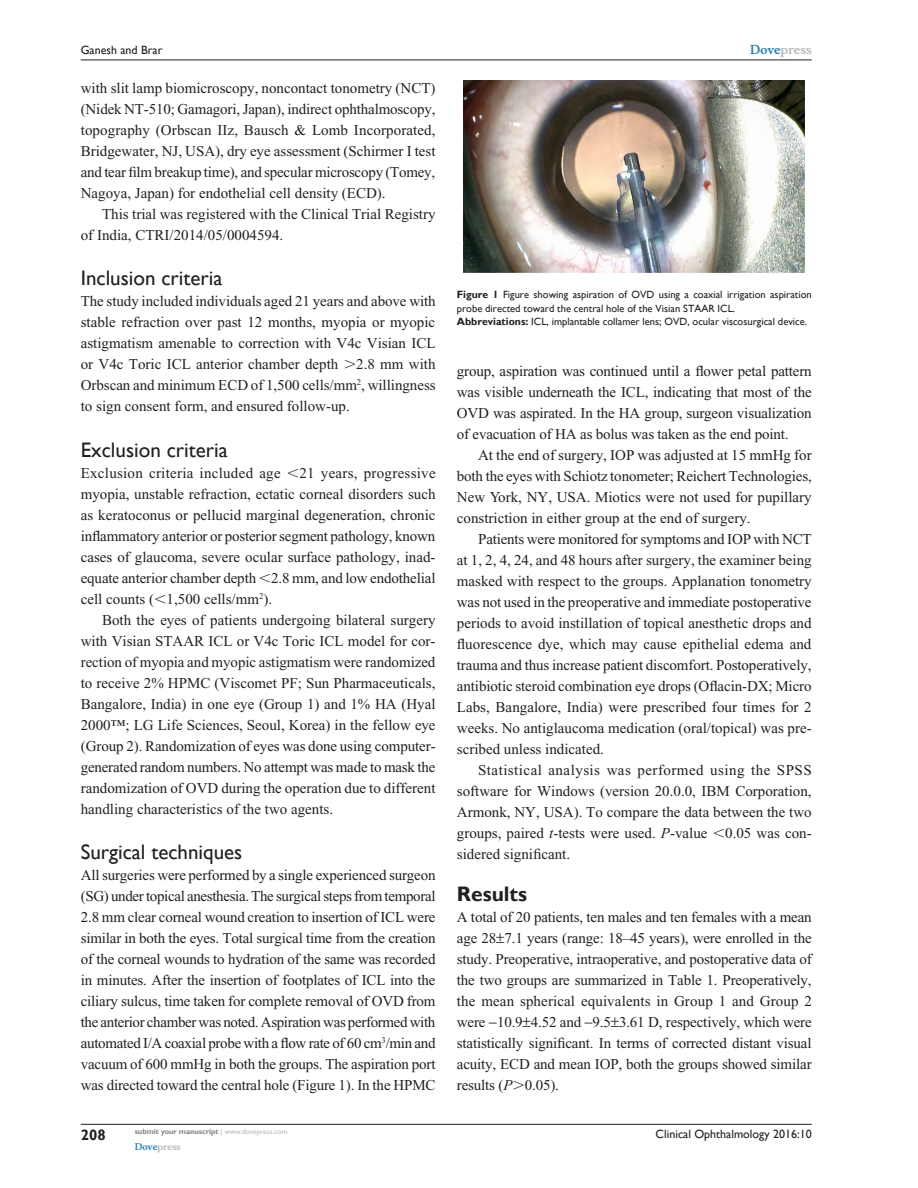
<style>
.page{position:relative;width:918px;height:1188px;background:#fff}
.page>*{position:absolute;margin:0;border:0;box-sizing:border-box;transform-origin:0 0}
.t1{font:21px "Gill Sans";color:#231f20}
.t2{font:700 21px "Gill Sans";color:#231f20}
.TxF{font:15px/21px "Times New Roman";letter-spacing:-.01em;color:#231f20;text-align:justify}
.Tx{font:15px/21px "Times New Roman";color:#231f20;text-align:justify}
.RunFolio-V{font:700 15px "Gill Sans";color:#231f20}
.RunF-V{font:12px "Gill Sans";color:#231f20}
.RunH-V{font:12px "Gill Sans";color:#231f20}
.RunH-Brand-V{font:700 12px "Musee";color:#b8b9bc}
.FigC{font:10.5px/13.5px "Gill Sans";color:#231f20}
.FigSNRI{font:10.5px "Gill Sans";color:#231f20}
.RunF-Brand-V{font:700 9px "Musee";color:#b8b9bc}
.RunF-SubmityourMS-V{font:700 7.5px "Gill Sans";color:#808285}
.s1{font-family:"Mathematical Pi One"}
.s2{color:#3485ae}
.s3{font-weight:700}
.s4{font-style:italic}
.s5{font-weight:400;color:#b8b9bc}
</style>
<div class="page">
<hr style="left:81px;top:1124px;width:731px;height:1px;background:#231f20">
<hr style="left:81px;top:60px;width:731px;height:1px;background:#231f20">
<img style="left:464px;top:81px;width:341px;height:192px">
<p class="RunH-V" style="left:81px;top:43px;width:83px">Ganesh and Brar</p>
<p class="TxF" style="left:81px;top:77px;width:356px">with slit lamp biomicroscopy, noncontact tonometry (NCT) (Nidek NT-510; Gamagori, Japan), indirect ophthalmoscopy, topography (Orbscan IIz, Bausch &amp; Lomb Incorporated, Bridgewater, NJ, USA), dry eye assessment (Schirmer I test and tear film breakup time), and specular microscopy (Tomey, Nagoya, Japan) for endothelial cell density (ECD).</p>
<p class="Tx" style="left:81px;top:203px;width:356px;text-indent:21px">This trial was registered with the Clinical Trial Registry of India, CTRI/2014/05/0004594.</p>
<h2 class="t1" style="left:81px;top:266px;width:143px">Inclusion criteria</h2>
<p class="TxF" style="left:81px;top:291px;width:357px">The study included individuals aged 21 years and above with stable refraction over past 12 months, myopia or myopic astigmatism amenable to correction with V4c Visian ICL or V4c Toric ICL anterior chamber depth <span class="s1">.</span>2.8 mm with Orbscan and minimum ECD of 1,500 cells/mm<sup>2</sup>, willingness to sign consent form, and ensured follow-up.</p>
<h2 class="t1" style="left:81px;top:437px;width:148px">Exclusion criteria</h2>
<p class="TxF" style="left:81px;top:462px;width:356px">Exclusion criteria included age <span class="s1">,</span>21 years, progressive myopia, unstable refraction, ectatic corneal disorders such as keratoconus or pellucid marginal degeneration, chronic inflammatory anterior or posterior segment pathology, known cases of glaucoma, severe ocular surface pathology, inad&shy;equate anterior chamber depth <span class="s1">,</span>2.8 mm, and low endothelial cell counts (<span class="s1">,</span>1,500 cells/mm<sup>2</sup>).</p>
<p class="Tx" style="left:81px;top:609px;width:357px;text-indent:21px">Both the eyes of patients undergoing bilateral surgery with Visian STAAR ICL or V4c Toric ICL model for cor&shy;rection of myopia and myopic astigmatism were randomized to receive 2% HPMC (Viscomet PF; Sun Pharmaceuticals, Bangalore, India) in one eye (Group 1) and 1% HA (Hyal 2000™; LG Life Sciences, Seoul, Korea) in the fellow eye (Group 2). Randomization of eyes was done using computer&shy;generated random numbers. No attempt was made to mask the randomization of OVD during the operation due to different handling characteristics of the two agents.</p>
<h2 class="t1" style="left:81px;top:840px;width:163px">Surgical techniques</h2>
<p class="TxF" style="left:81px;top:865px;width:356px">All surgeries were performed by a single experienced surgeon (SG) under topical anesthesia. The surgical steps from temporal 2.8 mm clear corneal wound creation to insertion of ICL were similar in both the eyes. Total surgical time from the creation of the corneal wounds to hydration of the same was recorded in minutes. After the insertion of footplates of ICL into the ciliary sulcus, time taken for complete removal of OVD from the anterior chamber was noted. Aspiration was performed with automated I/A coaxial probe with a flow rate of 60 cm<sup>3</sup>/min and vacuum of 600 mmHg in both the groups. The aspiration port was directed toward the central hole (Figure 1). In the HPMC</p>
<p class="RunH-Brand-V" style="left:750px;top:43px;width:63px"><span class="s2">Dove</span>press</p>
<p class="FigC" style="left:457px;top:288px;width:356px"><span class="s3">Figure 1</span> Figure showing aspiration of OVD using a coaxial irrigation aspiration probe directed toward the central hole of the Visian STAAR</p>
<p class="FigC" style="left:718px;top:302px;width:19px">ICL.</p>
<p class="FigSNRI" style="left:457px;top:315px;width:352px"><span class="s3">Abbreviations:</span> ICL, implantable collamer lens; OVD, ocular viscosurgical device.</p>
<p class="TxF" style="left:457px;top:361px;width:356px">group, aspiration was continued until a flower petal pattern was visible underneath the ICL, indicating that most of the OVD was aspirated. In the HA group, surgeon visualization of evacuation of HA as bolus was taken as the end point.</p>
<p class="Tx" style="left:457px;top:445px;width:356px;text-indent:21px">At the end of surgery, IOP was adjusted at 15 mmHg for both the eyes with Schiotz tonometer; Reichert Technologies, New York, NY, USA. Miotics were not used for pupillary constriction in either group at the end of surgery.</p>
<p class="Tx" style="left:457px;top:529px;width:356px;text-indent:21px">Patients were monitored for symptoms and IOP with NCT at 1, 2, 4, 24, and 48 hours after surgery, the examiner being masked with respect to the groups. Applanation tonometry was not used in the preoperative and immediate postoperative periods to avoid instillation of topical anesthetic drops and fluorescence dye, which may cause epithelial edema and trauma and thus increase patient discomfort. Postoperatively, antibiotic steroid combination eye drops (Oflacin-DX; Micro Labs, Bangalore, India) were prescribed four times for 2 weeks. No antiglaucoma medication (oral/topical) was pre&shy;scribed unless indicated.</p>
<p class="Tx" style="left:457px;top:760px;width:356px;text-indent:21px">Statistical analysis was performed using the SPSS software for Windows (version 20.0.0, IBM Corporation, Armonk, NY, USA). To compare the data between the two groups, paired <span class="s4">t</span>-tests were used. <span class="s4">P</span>-value <span class="s1">,</span>0.05 was con&shy;sidered significant.</p>
<h1 class="t2" style="left:457px;top:881px;width:72px">Results</h1>
<p class="TxF" style="left:457px;top:907px;width:357px">A total of 20 patients, ten males and ten females with a mean age 28 7.1 years (range: 18–45 years), were enrolled in the study. Preoperative, intraoperative, and postoperative data of the two groups are summarized in Table 1. Preoperatively, the mean spherical equivalents in Group 1 and Group 2 were 10.9 4.52 and 9.5 3.61 D, respectively, which were statistically significant. In terms of corrected distant visual acuity, ECD and mean IOP, both the groups showed similar results (<span class="s4">P</span><span class="s1">.</span>0.05).</p>
<p class="RunFolio-V" style="left:81px;top:1126px;width:26px">208</p>
<p class="RunF-SubmityourMS-V" style="left:135px;top:1127px;width:154px">submit your manuscript <span class="s5">| www.dovepress.com</span></p>
<p class="RunF-Brand-V" style="left:135px;top:1141px;width:48px"><span class="s2">Dove</span>press</p>
<p class="RunF-V" style="left:656px;top:1127px;width:158px">Clinical Ophthalmology 2016:10</p>
</div>
